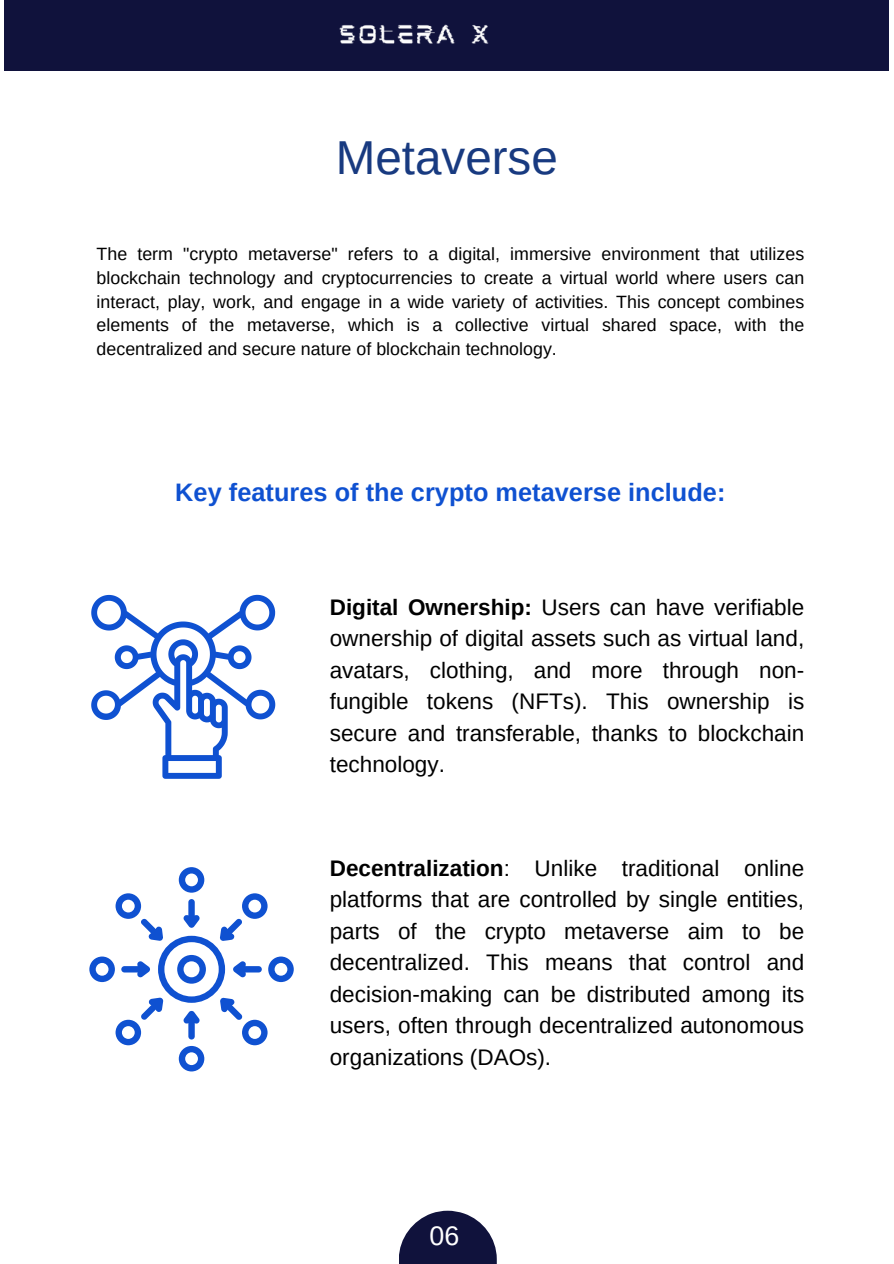
<style>
.page{position:relative;width:894px;height:1264px;background:#fff}
.page>*{position:absolute;margin:0;border:0;box-sizing:border-box;transform-origin:0 0}
.t1{font:47.55px "Arimo";color:#183a80}
.t2{font:26.7px "Arimo";color:#fff}
.t3{font:700 25.2px "Arimo";color:#0f51d1}
.t4{font:22.5px/31.5px "Arimo";color:#000;text-align:justify}
.t5{font:17.7px/23.7px "Arimo";color:#000;text-align:justify}
.s1{font-weight:700}
</style>
<div class="page">
<div style="left:4px;top:0;width:885px;height:71px;background:#10123c"></div>
<img style="left:339px;top:24px;width:150px;height:20px">
<svg style="left:399px;top:1210px;width:97px;height:53px"></svg>
<svg style="left:91px;top:595px;width:184px;height:183px"></svg>
<svg style="left:89px;top:867px;width:205px;height:204px"></svg>
<h2 class="t1" style="left:335px;top:131px;width:224px">Metaverse</h2>
<p class="t5" style="left:97px;top:242px;width:709px">The term "crypto metaverse" refers to a digital, immersive environment that utilizes blockchain technology and cryptocurrencies to create a virtual world where users can interact, play, work, and engage in a wide variety of activities. This concept combines elements of the metaverse, which is a collective virtual shared space, with the decentralized and secure nature of blockchain technology.</p>
<h1 class="t3" style="left:175px;top:478px;width:551px">Key features of the crypto metaverse include:</h1>
<p class="t4" style="left:330px;top:591px;width:476px"><span class="s1">Digital Ownership:</span> Users can have verifiable ownership of digital assets such as virtual land, avatars, clothing, and more through non&shy;fungible tokens (NFTs). This ownership is secure and transferable, thanks to blockchain technology.</p>
<h3 class="t4" style="left:330px;top:852px;width:476px"><span class="s1">Decentralization</span>: Unlike traditional online platforms that are controlled by single entities, parts of the crypto metaverse aim to be decentralized. This means that control and decision-making can be distributed among its users, often through decentralized autonomous organizations (DAOs).</h3>
<p class="t2" style="left:429px;top:1220px;width:31px">06</p>
</div>
